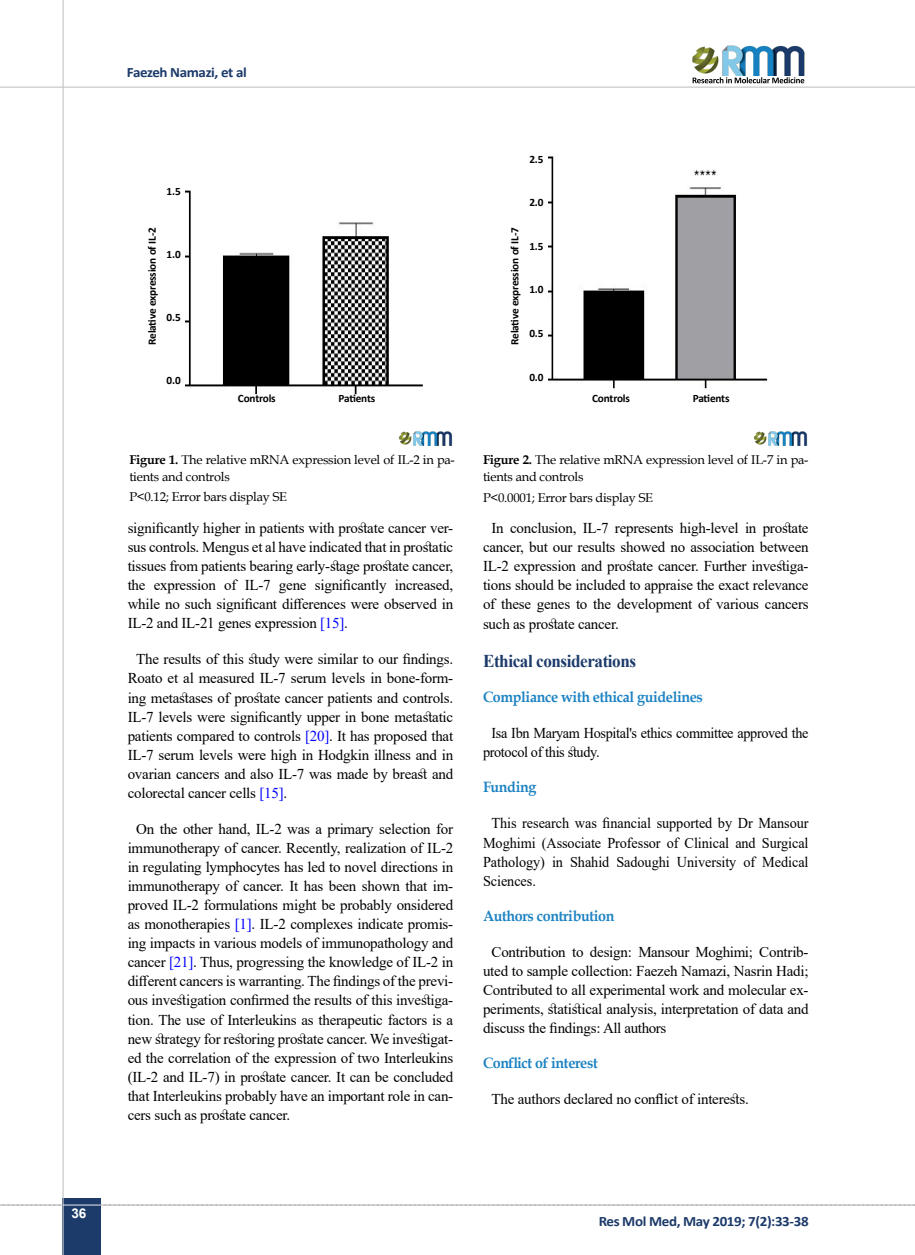
<style>
.page{position:relative;width:915px;height:1255px;background:#fff}
.page>*{position:absolute;margin:0;border:0;box-sizing:border-box;transform-origin:0 0}
.t1{font:700 18px "Times New Roman";letter-spacing:-.025em;color:#1d3b6a;scale:.95 1}
.t2{font:15px/19px "Times New Roman";letter-spacing:-.015em;color:#000;text-align:justify}
.t3{font:15px/19px "Times New Roman";letter-spacing:-.015em;color:#000;scale:.95 1}
.t4{font:700 15px "Book Antiqua";letter-spacing:-.025em;color:#1c82c2;scale:.95 1}
.t5{font:700 14.25px "Calibri";letter-spacing:-.025em;color:#1d3b6a;scale:1.05 1}
.t6{font:700 13.5px "Arial";color:#fff}
.t7{font:12.75px/16.5px "Book Antiqua";letter-spacing:-.015em;color:#000}
.t8{font:700 11.25px "Calibri";letter-spacing:-.015em;color:#000}
.s1{font-weight:700}
.s2{color:#00f}
</style>
<div class="page">
<svg style="left:0;top:1204px;width:915px;height:1px"></svg>
<div style="left:63px;top:1198px;width:38px;height:56px;background:#1d3b6a"></div>
<hr style="left:62px;top:0;width:2px;height:1254px;background:#c2c4c6">
<hr style="left:0;top:87px;width:914px;height:1px;background:#c2c4c6">
<hr style="left:63px;top:1204px;width:38px;height:1px;background:#ebebec">
<img style="left:692px;top:45px;width:113px;height:31px">
<svg style="left:692px;top:77px;width:112px;height:6px"></svg>
<img style="left:185px;top:190px;width:238px;height:205px">
<img style="left:399px;top:431px;width:54px;height:14px">
<img style="left:548px;top:156px;width:220px;height:233px">
<img style="left:754px;top:431px;width:54px;height:14px">
<p class="t6" style="left:71px;top:1203px;width:17px">36</p>
<p class="t5" style="left:127px;top:62px;width:116px">Faezeh Namazi, et al</p>
<p class="t8" style="left:166px;top:183px;width:16px">1.5</p>
<p class="t8" style="left:144px;top:345px;width:119px;rotate:-90deg">Relative expression of IL-2</p>
<p class="t8" style="left:166px;top:246px;width:16px">1.0</p>
<p class="t8" style="left:166px;top:309px;width:16px">0.5</p>
<p class="t8" style="left:166px;top:372px;width:16px">0.0</p>
<p class="t8" style="left:238px;top:390px;width:39px">Controls</p>
<p class="t8" style="left:338px;top:390px;width:38px">Patients</p>
<p class="t7" style="left:129px;top:451px;width:327px"><span class="s1">Figure 1.</span> The relative mRNA expression level of IL-2 in pa&shy;tients and controls</p>
<p class="t7" style="left:129px;top:488px;width:159px">P&lt;0.12; Error bars display SE</p>
<p class="t2" style="left:128px;top:518px;width:327px">significantly higher in patients with prostate cancer ver&shy;sus controls. Mengus et al have indicated that in prostatic tissues from patients bearing early-stage prostate cancer, the expression of IL-7 gene significantly increased, while no such significant differences were observed in IL-2 and IL-21 genes expression <span class="s2">[15]</span>.</p>
<p class="t2" style="left:128px;top:649px;width:327px;text-indent:9px">The results of this study were similar to our findings.<br>Roato et al measured IL-7 serum levels in bone-form&shy;ing metastases of prostate cancer patients and controls.<br>IL-7 levels were significantly upper in bone metastatic patients compared to controls <span class="s2">[20]</span>. It has proposed that IL-7 serum levels were high in Hodgkin illness and in ovarian cancers and also IL-7 was made by breast and colorectal cancer cells <span class="s2">[15]</span>.</p>
<p class="t2" style="left:128px;top:818px;width:327px;text-indent:9px">On the other hand, IL-2 was a primary selection for immunotherapy of cancer. Recently, realization of IL-2 in regulating lymphocytes has led to novel directions in immunotherapy of cancer. It has been shown that im&shy;proved IL-2 formulations might be probably onsidered as monotherapies <span class="s2">[1]</span>. IL-2 complexes indicate promis&shy;ing impacts in various models of immunopathology and cancer <span class="s2">[21]</span>. Thus, progressing the knowledge of IL-2 in different cancers is warranting. The findings of the previ&shy;ous investigation confirmed the results of this investiga&shy;tion. The use of Interleukins as therapeutic factors is a new strategy for restoring prostate cancer. We investigat&shy;ed the correlation of the expression of two Interleukins (IL-2 and IL-7) in prostate cancer. It can be concluded that Interleukins probably have an important role in can&shy;cers such as prostate cancer.</p>
<p class="t8" style="left:506px;top:345px;width:119px;rotate:-90deg">Relative expression of IL-7</p>
<p class="t8" style="left:529px;top:151px;width:16px">2.5</p>
<p class="t8" style="left:529px;top:195px;width:16px">2.0</p>
<p class="t8" style="left:529px;top:238px;width:16px">1.5</p>
<p class="t8" style="left:529px;top:282px;width:16px">1.0</p>
<p class="t8" style="left:529px;top:325px;width:16px">0.5</p>
<p class="t8" style="left:529px;top:369px;width:16px">0.0</p>
<p class="t8" style="left:592px;top:390px;width:39px">Controls</p>
<p class="t8" style="left:692px;top:390px;width:38px">Patients</p>
<p class="t7" style="left:483px;top:451px;width:327px"><span class="s1">Figure 2.</span> The relative mRNA expression level of IL-7 in pa&shy;tients and controls</p>
<p class="t7" style="left:483px;top:488px;width:171px">P&lt;0.0001; Error bars display SE</p>
<p class="t2" style="left:483px;top:518px;width:327px;text-indent:9px">In conclusion, IL-7 represents high-level in prostate cancer, but our results showed no association between IL-2 expression and prostate cancer. Further investiga&shy;tions should be included to appraise the exact relevance of these genes to the development of various cancers such as prostate cancer.</p>
<p class="t1" style="left:483px;top:648px;width:163px">Ethical considerations</p>
<p class="t4" style="left:483px;top:687px;width:233px">Compliance with ethical guidelines</p>
<p class="t3" style="left:483px;top:723px;width:344px;text-indent:9px">Isa Ibn Maryam Hospital's ethics committee approved the protocol of this study.</p>
<p class="t4" style="left:483px;top:777px;width:58px">Funding</p>
<p class="t3" style="left:483px;top:813px;width:344px;text-align:justify;text-indent:9px">This research was financial supported by Dr Mansour Moghimi (Associate Professor of Clinical and Surgical Pathology) in Shahid Sadoughi University of Medical Sciences.</p>
<p class="t4" style="left:483px;top:905px;width:140px">Authors contribution</p>
<p class="t2" style="left:483px;top:941px;width:327px;text-indent:9px">Contribution to design: Mansour Moghimi; Contrib&shy;uted to sample collection: Faezeh Namazi, Nasrin Hadi; Contributed to all experimental work and molecular ex&shy;periments, statistical analysis, interpretation of data and discuss the findings: All authors</p>
<p class="t4" style="left:483px;top:1052px;width:122px">Conflict of interest</p>
<p class="t2" style="left:491px;top:1088px;width:259px">The authors declared no conflict of interests.</p>
<p class="t5" style="left:598px;top:1210px;width:201px">Res Mol Med, May 2019; 7(2):33-38</p>
</div>
